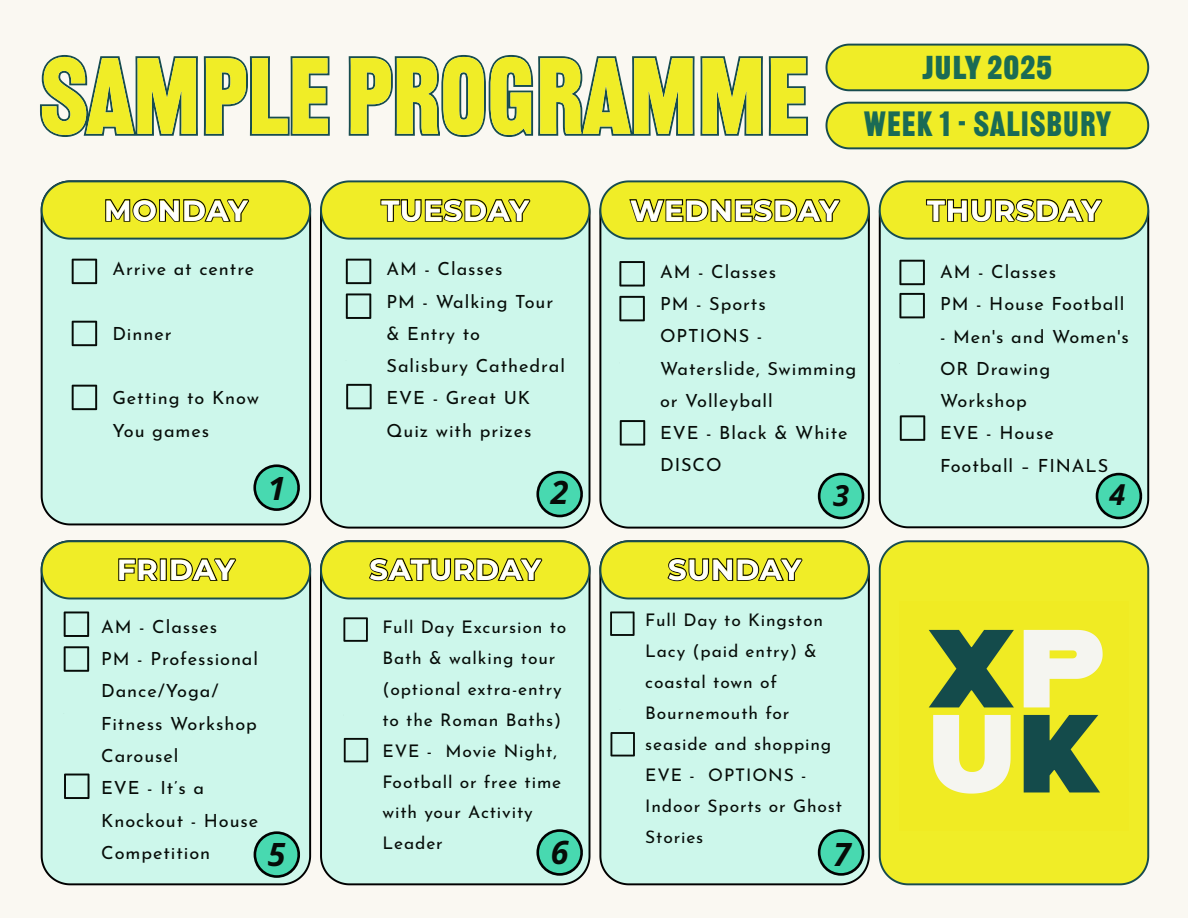
<style>
.page{position:relative;width:1188px;height:918px;background:#faf8f2}
.page>*{position:absolute;margin:0;border:0;box-sizing:border-box;transform-origin:0 0}
.t1{font:105.6px "Railroad Gothic ATF";color:#f0ed27}
.t2{font:34.35px "Railroad Gothic ATF";letter-spacing:.035em;color:#1a6b55}
.t3{font:500 32.4px "Railroad Gothic ATF";letter-spacing:.035em;color:#1a6b55}
.t4{font:italic 700 32.25px "Noto Sans";color:#060c08}
.t5{font:italic 700 29.1px "Noto Sans";color:#060c08}
.t6{font:700 28.8px "Montserrat";letter-spacing:.035em;color:#fff}
.t7{font:18.15px/32.2px "Josefin Sans";letter-spacing:.05em;color:#060c08}
.t8{font:17.4px/30.9px "Josefin Sans";letter-spacing:.05em;color:#060c08}
</style>
<div class="page">
<div style="left:40px;top:241px;width:272px;height:285px;background:#cdf7eb"></div>
<div style="left:40px;top:601px;width:272px;height:285px;background:#cdf7eb"></div>
<div style="left:320px;top:241px;width:271px;height:288px;background:#cdf7eb"></div>
<div style="left:320px;top:601px;width:271px;height:285px;background:#cdf7eb"></div>
<div style="left:599px;top:241px;width:271px;height:288px;background:#cdf7eb"></div>
<svg style="left:825px;top:43px;width:325px;height:49px;background:#dedf36"></svg>
<svg style="left:825px;top:101px;width:325px;height:49px;background:#dedf36"></svg>
<div style="left:599px;top:601px;width:271px;height:285px;background:#cdf7eb"></div>
<div style="left:878px;top:241px;width:272px;height:288px;background:#cdf7eb"></div>
<svg style="left:878px;top:540px;width:272px;height:346px;background:#e4e430"></svg>
<svg style="left:40px;top:180px;width:272px;height:61px;background:#d4d736"></svg>
<svg style="left:40px;top:55px;width:768px;height:82px"></svg>
<svg style="left:40px;top:540px;width:272px;height:61px;background:#d4d736"></svg>
<svg style="left:320px;top:180px;width:271px;height:61px;background:#d1d435"></svg>
<svg style="left:320px;top:540px;width:271px;height:61px;background:#cfd234"></svg>
<svg style="left:599px;top:180px;width:271px;height:61px;background:#cccf34"></svg>
<svg style="left:599px;top:540px;width:271px;height:61px;background:#d2d535"></svg>
<svg style="left:878px;top:180px;width:272px;height:61px;background:#d3d637"></svg>
<div style="left:255px;top:466px;width:44px;height:44px;background:#48d9b0;border-radius:50%"></div>
<div style="left:253px;top:464px;width:47px;height:47px;border:3px solid #000;border-radius:50%"></div>
<div style="left:255px;top:833px;width:44px;height:44px;background:#48d9b0;border-radius:50%"></div>
<div style="left:254px;top:831px;width:46px;height:47px;border:3px solid #000;border-radius:50%"></div>
<div style="left:538px;top:831px;width:44px;height:43px;background:#48d9b0;border-radius:50%"></div>
<div style="left:536px;top:829px;width:47px;height:47px;border:3px solid #000;border-radius:50%"></div>
<div style="left:819px;top:831px;width:44px;height:43px;background:#48d9b0;border-radius:50%"></div>
<div style="left:818px;top:829px;width:46px;height:47px;border:3px solid #000;border-radius:50%"></div>
<div style="left:538px;top:472px;width:44px;height:44px;background:#48d9b0;border-radius:50%"></div>
<div style="left:536px;top:471px;width:47px;height:46px;border:3px solid #000;border-radius:50%"></div>
<div style="left:819px;top:474px;width:44px;height:44px;background:#48d9b0;border-radius:50%"></div>
<div style="left:818px;top:473px;width:46px;height:46px;border:3px solid #000;border-radius:50%"></div>
<div style="left:1097px;top:474px;width:44px;height:44px;background:#48d9b0;border-radius:50%"></div>
<div style="left:1096px;top:473px;width:46px;height:46px;border:3px solid #000;border-radius:50%"></div>
<img style="left:899px;top:601px;width:230px;height:229px">
<svg style="left:72px;top:259px;width:25px;height:25px"></svg>
<svg style="left:72px;top:321px;width:25px;height:25px"></svg>
<svg style="left:72px;top:385px;width:25px;height:25px"></svg>
<svg style="left:346px;top:259px;width:25px;height:25px"></svg>
<svg style="left:346px;top:293px;width:25px;height:26px"></svg>
<svg style="left:346px;top:384px;width:26px;height:25px"></svg>
<svg style="left:899px;top:260px;width:26px;height:25px"></svg>
<svg style="left:899px;top:293px;width:26px;height:25px"></svg>
<svg style="left:900px;top:415px;width:25px;height:26px"></svg>
<svg style="left:64px;top:611px;width:25px;height:26px"></svg>
<svg style="left:64px;top:646px;width:25px;height:26px"></svg>
<svg style="left:64px;top:774px;width:26px;height:25px"></svg>
<svg style="left:619px;top:261px;width:26px;height:26px"></svg>
<svg style="left:619px;top:296px;width:26px;height:25px"></svg>
<svg style="left:620px;top:420px;width:25px;height:26px"></svg>
<svg style="left:343px;top:617px;width:25px;height:25px"></svg>
<svg style="left:344px;top:738px;width:24px;height:24px"></svg>
<svg style="left:610px;top:611px;width:25px;height:25px"></svg>
<svg style="left:610px;top:732px;width:25px;height:25px"></svg>
<h1 class="t1" style="left:41px;top:34px;width:769px">SAMPLE PROGRAMME</h1>
<h3 class="t3" style="left:923px;top:48px;width:131px">JULY 2025</h3>
<h2 class="t2" style="left:864px;top:103px;width:248px">WEEK 1 - SALISBURY</h2>
<h3 class="t6" style="left:104px;top:190px;width:145px">MONDAY</h3>
<h3 class="t6" style="left:382px;top:190px;width:149px">TUESDAY</h3>
<h3 class="t6" style="left:630px;top:190px;width:210px">WEDNESDAY</h3>
<h3 class="t6" style="left:927px;top:190px;width:175px">THURSDAY</h3>
<p class="t7" style="left:112px;top:251px;width:143px">Arrive at centre</p>
<p class="t7" style="left:112px;top:315px;width:61px">Dinner</p>
<p class="t7" style="left:112px;top:380px;width:148px">Getting to Know<br>You games</p>
<h3 class="t4" style="left:268px;top:466px;width:19px">1</h3>
<p class="t7" style="left:387px;top:251px;width:180px">AM - Classes<br>PM - Walking Tour &amp; Entry to<br>Salisbury Cathedral<br>EVE - Great UK<br>Quiz with prizes</p>
<p class="t7" style="left:940px;top:253px;width:186px">AM - Classes<br>PM - House Football</p>
<p class="t7" style="left:660px;top:253px;width:198px">AM - Classes<br>PM - Sports<br>OPTIONS -<br>Waterslide, Swimming or Volleyball<br>EVE - Black &amp; White<br>DISCO</p>
<p class="t7" style="left:940px;top:318px;width:190px">- Men's and Women's<br>OR Drawing<br>Workshop<br>EVE - House<br>Football – FINALS</p>
<h3 class="t4" style="left:551px;top:469px;width:19px">2</h3>
<h3 class="t5" style="left:833px;top:475px;width:18px">3</h3>
<h3 class="t5" style="left:1109px;top:473px;width:18px">4</h3>
<h3 class="t6" style="left:117px;top:549px;width:119px">FRIDAY</h3>
<h3 class="t6" style="left:370px;top:549px;width:173px">SATURDAY</h3>
<h3 class="t6" style="left:668px;top:549px;width:135px">SUNDAY</h3>
<p class="t7" style="left:101px;top:608px;width:159px">AM - Classes<br>PM - Professional<br>Dance/Yoga/<br>Fitness Workshop<br>Carousel<br>EVE - It’s a<br>Knockout - House<br>Competition</p>
<p class="t8" style="left:382px;top:609px;width:185px">Full Day Excursion to<br>Bath &amp; walking tour (optional extra-entry to the Roman Baths)<br>EVE - Movie Night,<br>Football or free time with your Activity<br>Leader</p>
<p class="t8" style="left:645px;top:603px;width:198px">Full Day to Kingston<br>Lacy (paid entry) &amp; coastal town of<br>Bournemouth for seaside and shopping<br>EVE - OPTIONS -<br>Indoor Sports or Ghost<br>Stories</p>
<h3 class="t4" style="left:268px;top:832px;width:19px">5</h3>
<h3 class="t4" style="left:551px;top:829px;width:19px">6</h3>
<h3 class="t4" style="left:833px;top:832px;width:19px">7</h3>
</div>
